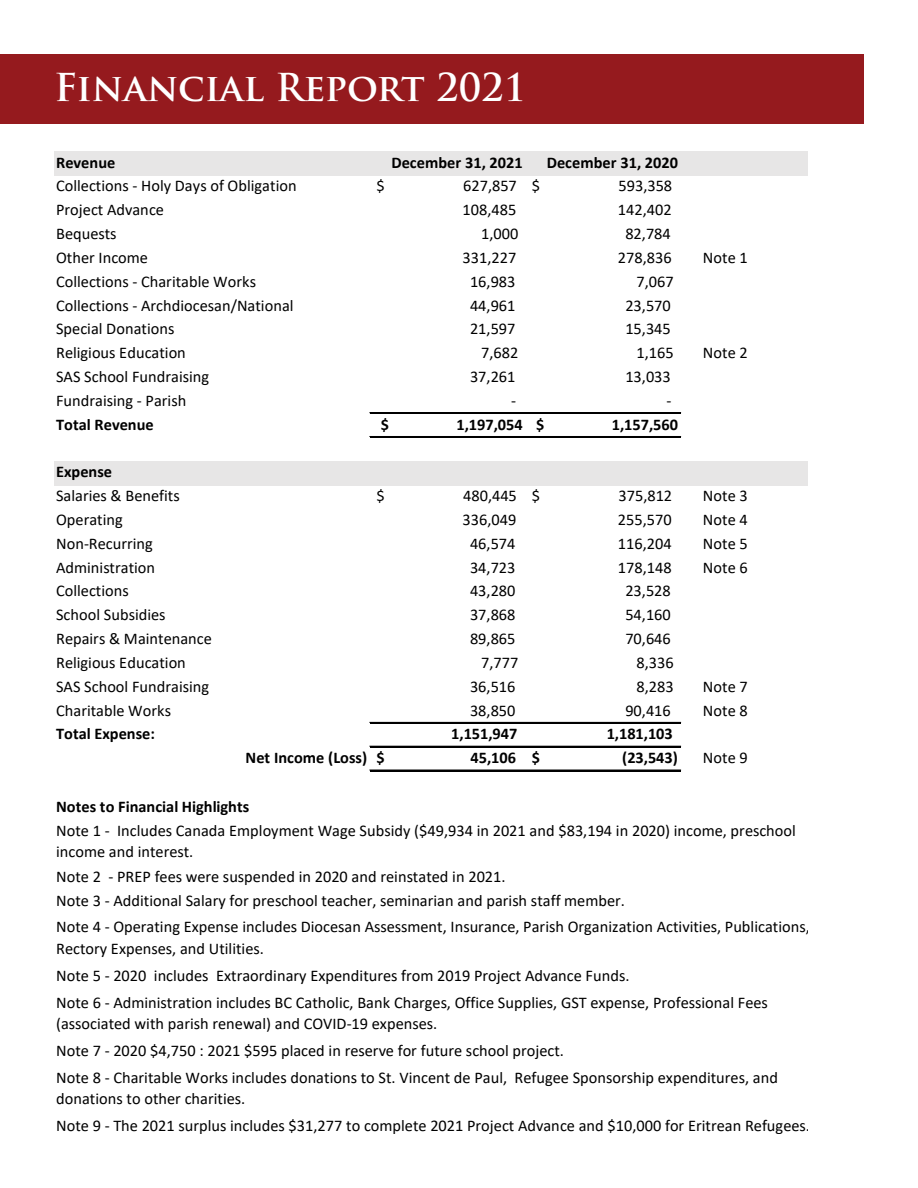
<style>
.page{position:relative;width:918px;height:1188px;background:#fff}
.page>*{position:absolute;margin:0;border:0;box-sizing:border-box;transform-origin:0 0}
.t1{font:700 37.5px "Trajan Pro";color:#fff}
.t2{font:16.35px/26.7px "Calibri";color:#000}
.t3{font:700 16.35px "Calibri";color:#000}
</style>
<div class="page">
<div style="left:0;top:54px;width:864px;height:69px;background:#951a1e"></div>
<div style="left:54px;top:151px;width:754px;height:24px;background:#e7e6e6"></div>
<div style="left:54px;top:461px;width:754px;height:24px;background:#e7e6e6"></div>
<hr style="left:370px;top:412px;width:311px;height:1px;background:#000">
<hr style="left:370px;top:413px;width:311px;height:1px;background:#000">
<hr style="left:370px;top:436px;width:311px;height:2px;background:#000">
<hr style="left:370px;top:722px;width:311px;height:2px;background:#000">
<hr style="left:370px;top:746px;width:311px;height:2px;background:#000">
<hr style="left:370px;top:770px;width:311px;height:1px;background:#000">
<h1 class="t1" style="left:54px;top:64px;width:474px">Financial Report 2021</h1>
<p class="t3" style="left:56px;top:151px;width:61px">Revenue</p>
<p class="t3" style="left:391px;top:151px;width:133px">December 31, 2021</p>
<p class="t3" style="left:547px;top:151px;width:133px">December 31, 2020</p>
<p class="t2" style="left:56px;top:172px;width:242px">Collections - Holy Days of Obligation</p>
<p class="t2" style="left:376px;top:172px;width:10px">$</p>
<p class="t2" style="left:463px;top:172px;width:78px">627,857 $</p>
<p class="t2" style="left:618px;top:172px;width:55px">593,358</p>
<p class="t2" style="left:56px;top:196px;width:109px">Project Advance</p>
<p class="t2" style="left:463px;top:196px;width:55px">108,485</p>
<p class="t2" style="left:618px;top:196px;width:55px">142,402</p>
<p class="t2" style="left:56px;top:220px;width:62px">Bequests</p>
<p class="t2" style="left:481px;top:220px;width:39px">1,000</p>
<p class="t2" style="left:625px;top:220px;width:47px">82,784</p>
<p class="t2" style="left:56px;top:244px;width:93px">Other Income</p>
<p class="t2" style="left:463px;top:244px;width:55px">331,227</p>
<p class="t2" style="left:618px;top:244px;width:55px">278,836</p>
<p class="t2" style="left:703px;top:244px;width:46px">Note 1</p>
<p class="t2" style="left:56px;top:268px;width:201px">Collections - Charitable Works</p>
<p class="t2" style="left:470px;top:268px;width:47px">16,983</p>
<p class="t2" style="left:637px;top:268px;width:39px">7,067</p>
<p class="t2" style="left:56px;top:291px;width:239px">Collections - Archdiocesan/National</p>
<p class="t2" style="left:470px;top:291px;width:47px">44,961</p>
<p class="t2" style="left:625px;top:291px;width:47px">23,570</p>
<p class="t2" style="left:56px;top:315px;width:120px">Special Donations</p>
<p class="t2" style="left:470px;top:315px;width:47px">21,597</p>
<p class="t2" style="left:625px;top:315px;width:47px">15,345</p>
<p class="t2" style="left:56px;top:339px;width:131px">Religious Education</p>
<p class="t2" style="left:481px;top:339px;width:39px">7,682</p>
<p class="t2" style="left:637px;top:339px;width:39px">1,165</p>
<p class="t2" style="left:703px;top:339px;width:46px">Note 2</p>
<p class="t2" style="left:56px;top:363px;width:155px">SAS School Fundraising</p>
<p class="t2" style="left:470px;top:363px;width:47px">37,261</p>
<p class="t2" style="left:625px;top:363px;width:47px">13,033</p>
<p class="t2" style="left:56px;top:387px;width:132px">Fundraising - Parish</p>
<p class="t2" style="left:511px;top:387px;width:6px">-</p>
<p class="t2" style="left:667px;top:387px;width:6px">-</p>
<p class="t3" style="left:56px;top:413px;width:99px">Total Revenue</p>
<p class="t3" style="left:381px;top:413px;width:10px">$</p>
<p class="t3" style="left:456px;top:413px;width:90px">1,197,054 $</p>
<p class="t3" style="left:612px;top:413px;width:68px">1,157,560</p>
<p class="t3" style="left:56px;top:460px;width:58px">Expense</p>
<p class="t2" style="left:56px;top:482px;width:125px">Salaries &amp; Benefits</p>
<p class="t2" style="left:376px;top:482px;width:10px">$</p>
<p class="t2" style="left:463px;top:482px;width:78px">480,445 $</p>
<p class="t2" style="left:618px;top:482px;width:55px">375,812</p>
<p class="t2" style="left:703px;top:482px;width:46px">Note 3</p>
<p class="t2" style="left:56px;top:506px;width:68px">Operating</p>
<p class="t2" style="left:463px;top:506px;width:55px">336,049</p>
<p class="t2" style="left:618px;top:506px;width:55px">255,570</p>
<p class="t2" style="left:703px;top:506px;width:46px">Note 4</p>
<p class="t2" style="left:56px;top:530px;width:98px">Non-Recurring</p>
<p class="t2" style="left:470px;top:530px;width:47px">46,574</p>
<p class="t2" style="left:618px;top:530px;width:55px">116,204</p>
<p class="t2" style="left:703px;top:530px;width:46px">Note 5</p>
<p class="t2" style="left:56px;top:553px;width:101px">Administration</p>
<p class="t2" style="left:470px;top:553px;width:47px">34,723</p>
<p class="t2" style="left:618px;top:553px;width:55px">178,148</p>
<p class="t2" style="left:703px;top:553px;width:46px">Note 6</p>
<p class="t2" style="left:56px;top:577px;width:74px">Collections</p>
<p class="t2" style="left:470px;top:577px;width:47px">43,280</p>
<p class="t2" style="left:625px;top:577px;width:47px">23,528</p>
<p class="t2" style="left:56px;top:601px;width:111px">School Subsidies</p>
<p class="t2" style="left:470px;top:601px;width:47px">37,868</p>
<p class="t2" style="left:625px;top:601px;width:47px">54,160</p>
<p class="t2" style="left:56px;top:625px;width:157px">Repairs &amp; Maintenance</p>
<p class="t2" style="left:470px;top:625px;width:47px">89,865</p>
<p class="t2" style="left:625px;top:625px;width:47px">70,646</p>
<p class="t2" style="left:56px;top:649px;width:131px">Religious Education</p>
<p class="t2" style="left:481px;top:649px;width:39px">7,777</p>
<p class="t2" style="left:637px;top:649px;width:39px">8,336</p>
<p class="t2" style="left:56px;top:673px;width:155px">SAS School Fundraising</p>
<p class="t2" style="left:470px;top:673px;width:47px">36,516</p>
<p class="t2" style="left:637px;top:673px;width:39px">8,283</p>
<p class="t2" style="left:703px;top:673px;width:46px">Note 7</p>
<p class="t2" style="left:56px;top:696px;width:116px">Charitable Works</p>
<p class="t2" style="left:470px;top:696px;width:47px">38,850</p>
<p class="t2" style="left:625px;top:696px;width:47px">90,416</p>
<p class="t2" style="left:703px;top:696px;width:46px">Note 8</p>
<p class="t3" style="left:56px;top:722px;width:100px">Total Expense:</p>
<p class="t3" style="left:451px;top:722px;width:68px">1,151,947</p>
<p class="t3" style="left:607px;top:722px;width:68px">1,181,103</p>
<p class="t3" style="left:246px;top:746px;width:141px">Net Income (Loss) $</p>
<p class="t3" style="left:471px;top:746px;width:71px">45,106 $</p>
<p class="t3" style="left:622px;top:746px;width:57px">(23,543)</p>
<p class="t2" style="left:703px;top:744px;width:46px">Note 9</p>
<p class="t3" style="left:56px;top:795px;width:195px">Notes to Financial Highlights</p>
<p class="t2" style="left:56px;top:819px;width:741px;line-height:21.5px">Note 1 - Includes Canada Employment Wage Subsidy ($49,934 in 2021 and $83,194 in 2020) income, preschool income and interest.</p>
<p class="t2" style="left:56px;top:864px;width:570px;line-height:23.9px">Note 2 - PREP fees were suspended in 2020 and reinstated in 2021.<br>Note 3 - Additional Salary for preschool teacher, seminarian and parish staff member.</p>
<p class="t2" style="left:56px;top:916px;width:755px;line-height:21.5px">Note 4 - Operating Expense includes Diocesan Assessment, Insurance, Parish Organization Activities, Publications,<br>Rectory Expenses, and Utilities.</p>
<p class="t2" style="left:56px;top:962px;width:713px">Note 5 - 2020 includes Extraordinary Expenditures from 2019 Project Advance Funds.<br>Note 6 - Administration includes BC Catholic, Bank Charges, Office Supplies, GST expense, Professional Fees</p>
<p class="t2" style="left:56px;top:1010px;width:383px">(associated with parish renewal) and COVID-19 expenses.</p>
<p class="t2" style="left:56px;top:1037px;width:723px">Note 7 - 2020 $4,750 : 2021 $595 placed in reserve for future school project.<br>Note 8 - Charitable Works includes donations to St. Vincent de Paul, Refugee Sponsorship expenditures, and</p>
<p class="t2" style="left:56px;top:1085px;width:755px">donations to other charities.<br>Note 9 - The 2021 surplus includes $31,277 to complete 2021 Project Advance and $10,000 for Eritrean Refugees.</p>
</div>
